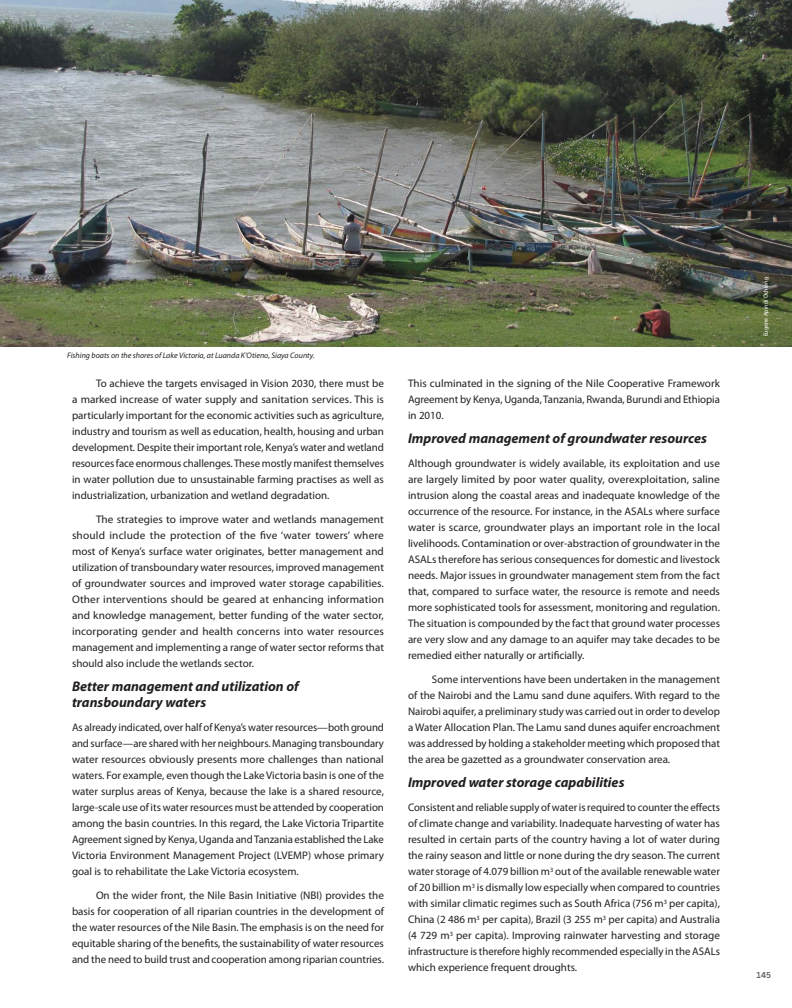
<style>
.page{position:relative;width:792px;height:1008px;background:#fff}
.page>*{position:absolute;margin:0;border:0;box-sizing:border-box;transform-origin:0 0}
.t1{font:italic 700 14px/16px "Myriad Pro";color:#231f20}
.t2{font:11px/16px "Myriad Pro";color:#231f20;text-align:justify}
.t3{font:italic 8px "Myriad Pro";color:#231f20}
.t4{font:700 8px "News Gothic";color:#636466}
.t5{font:6px "Myriad Pro";color:#fff}
</style>
<div class="page">
<img style="left:0;top:0;width:792px;height:346px">
<p class="t3" style="left:67px;top:353px;width:249px">Fishing boats on the shores of Lake Victoria, at Luanda K’Otieno, Siaya County.</p>
<p class="t2" style="left:72px;top:377px;width:314px;text-indent:24px">To achieve the targets envisaged in Vision 2030, there must be a marked increase of water supply and sanitation services. This is particularly important for the economic activities such as agriculture, industry and tourism as well as education, health, housing and urban development. Despite their important role, Kenya’s water and wetland resources face enormous challenges. These mostly manifest themselves in water pollution due to unsustainable farming practises as well as industrialization, urbanization and wetland degradation.</p>
<p class="t2" style="left:72px;top:513px;width:314px;text-indent:24px">The strategies to improve water and wetlands management should include the protection of the five ‘water towers’ where most of Kenya’s surface water originates, better management and utilization of transboundary water resources, improved management of groundwater sources and improved water storage capabilities.<br>Other interventions should be geared at enhancing information and knowledge management, better funding of the water sector, incorporating gender and health concerns into water resources management and implementing a range of water sector reforms that should also include the wetlands sector.</p>
<p class="t1" style="left:72px;top:680px;width:228px">Better management and utilization of transboundary waters</p>
<p class="t2" style="left:72px;top:721px;width:314px">As already indicated, over half of Kenya’s water resources—both ground and surface—are shared with her neighbours. Managing transboundary water resources obviously presents more challenges than national waters. For example, even though the Lake Victoria basin is one of the water surplus areas of Kenya, because the lake is a shared resource, large-scale use of its water resources must be attended by cooperation among the basin countries. In this regard, the Lake Victoria Tripartite Agreement signed by Kenya, Uganda and Tanzania established the Lake Victoria Environment Management Project (LVEMP) whose primary goal is to rehabilitate the Lake Victoria ecosystem.</p>
<p class="t2" style="left:72px;top:889px;width:314px;text-indent:24px">On the wider front, the Nile Basin Initiative (NBI) provides the basis for cooperation of all riparian countries in the development of the water resources of the Nile Basin. The emphasis is on the need for equitable sharing of the benefits, the sustainability of water resources and the need to build trust and cooperation among riparian countries.</p>
<p class="t2" style="left:408px;top:377px;width:314px">This culminated in the signing of the Nile Cooperative Framework Agreement by Kenya, Uganda, Tanzania, Rwanda, Burundi and Ethiopia in 2010.</p>
<p class="t1" style="left:408px;top:432px;width:301px">Improved management of groundwater resources</p>
<p class="t2" style="left:408px;top:457px;width:314px">Although groundwater is widely available, its exploitation and use are largely limited by poor water quality, overexploitation, saline intrusion along the coastal areas and inadequate knowledge of the occurrence of the resource. For instance, in the ASALs where surface water is scarce, groundwater plays an important role in the local livelihoods. Contamination or over-abstraction of groundwater in the ASALs therefore has serious consequences for domestic and livestock needs. Major issues in groundwater management stem from the fact that, compared to surface water, the resource is remote and needs more sophisticated tools for assessment, monitoring and regulation.<br>The situation is compounded by the fact that ground water processes are very slow and any damage to an aquifer may take decades to be remedied either naturally or artificially.</p>
<p class="t2" style="left:408px;top:673px;width:314px;text-indent:24px">Some interventions have been undertaken in the management of the Nairobi and the Lamu sand dune aquifers. With regard to the Nairobi aquifer, a preliminary study was carried out in order to develop a Water Allocation Plan. The Lamu sand dunes aquifer encroachment was addressed by holding a stakeholder meeting which proposed that the area be gazetted as a groundwater conservation area.</p>
<p class="t1" style="left:408px;top:776px;width:218px">Improved water storage capabilities</p>
<p class="t2" style="left:408px;top:801px;width:314px">Consistent and reliable supply of water is required to counter the effects of climate change and variability. Inadequate harvesting of water has resulted in certain parts of the country having a lot of water during the rainy season and little or none during the dry season. The current water storage of 4.079 billion m<sup>3</sup> out of the available renewable water of 20 billion m<sup>3</sup> is dismally low especially when compared to countries with similar climatic regimes such as South Africa (756 m<sup>3</sup> per capita), China (2 486 m<sup>3</sup> per capita), Brazil (3 255 m<sup>3</sup> per capita) and Australia (4 729 m<sup>3</sup> per capita). Improving rainwater harvesting and storage infrastructure is therefore highly recommended especially in the ASALs which experience frequent droughts.</p>
<p class="t5" style="left:764px;top:336px;width:61px;rotate:-90deg">Eugene Apindi Ochieng</p>
<p class="t4" style="left:756px;top:970px;width:16px">145</p>
</div>
